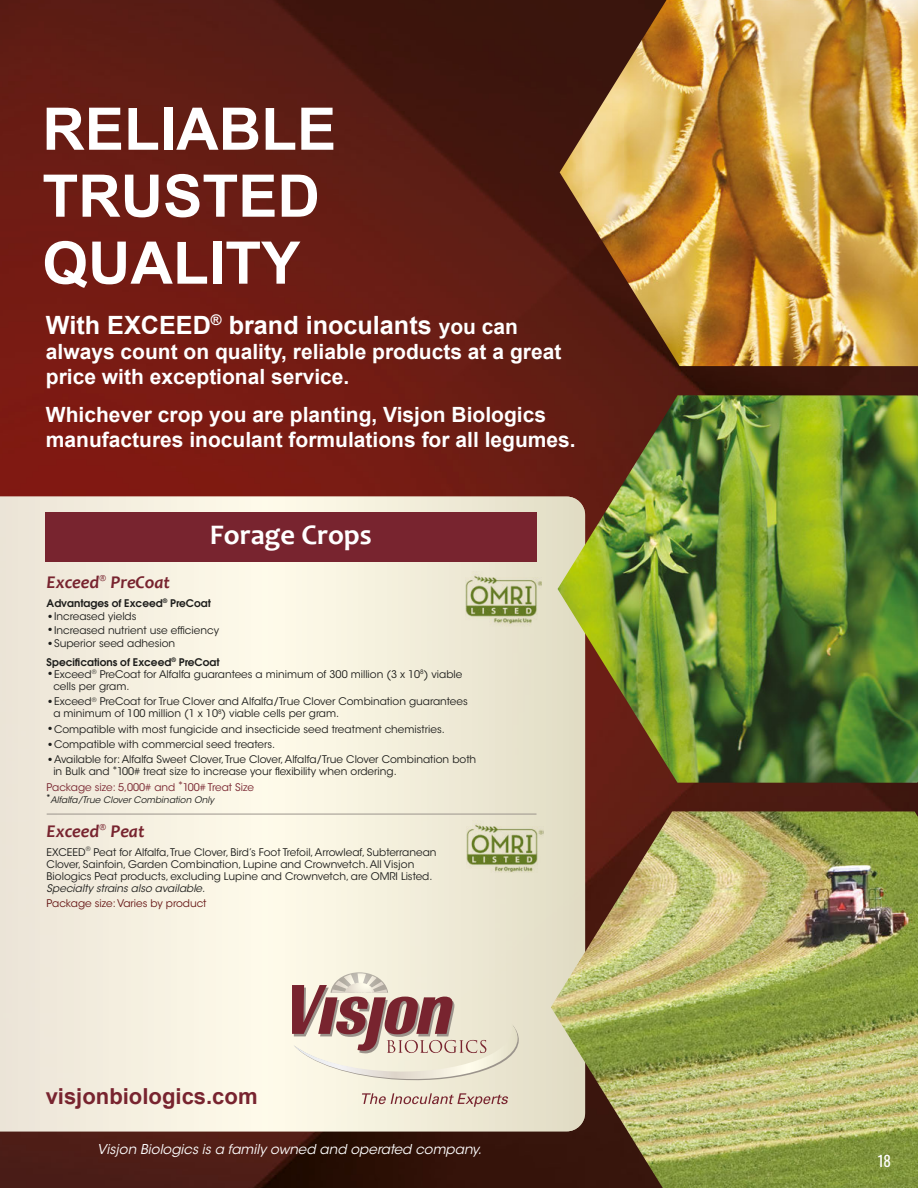
<style>
.page{position:relative;width:918px;height:1188px;background:#fff}
.page>*{position:absolute;margin:0;border:0;box-sizing:border-box;transform-origin:0 0}
.t1{font:700 58.8px/66.9px "Arial";color:#fff}
.t2{font:700 28.5px "Candara";color:#fff}
.t3{font:700 25.2px "Arial";color:#fff}
.t4{font:700 22.05px "Arial";color:#78242f}
.t5{font:700 21px/25.2px "Arial";color:#fff}
.t6{font:italic 700 18px "Candara";color:#78242f}
.t7{font:15px "Oswald";color:#fff}
.t8{font:italic 13.5px "ITC Avant Garde Std";color:#fff}
.t9{font:10.5px/12px "ITC Avant Garde Std";color:#1d1d1b}
.t10{font:600 10.5px/18.8px "ITC Avant Garde Std";color:#1d1d1b}
.t11{font:10.5px "ITC Avant Garde Std";color:#78242f}
.t12{font:italic 10.5px "ITC Avant Garde Std";color:#1d1d1b}
.t13{font:10.5px "ITC Avant Garde Std";color:#661615}
.t14{font:italic 9px "ITC Avant Garde Std";color:#1d1d1b}
.t15{font:6.15px "ITC Avant Garde Std";color:#1d1d1b}
.s1{font-size:21px}
.s2{font-size:15px}
.s3{font-weight:400;font-size:15px}
.s4{font-weight:400}
</style>
<div class="page">
<img style="left:0;top:0;width:918px;height:1188px">
<img style="left:560px;top:0;width:358px;height:366px">
<svg style="left:0;top:295px;width:585px;height:836px;background:#cfb2a4"></svg>
<img style="left:551px;top:811px;width:367px;height:377px">
<img style="left:558px;top:395px;width:360px;height:388px">
<svg style="left:292px;top:972px;width:227px;height:111px;background:#d5c2b5"></svg>
<svg style="left:362px;top:1093px;width:146px;height:14px;background:#d5bfb2"></svg>
<img style="left:465px;top:572px;width:76px;height:55px">
<img style="left:466px;top:820px;width:78px;height:52px">
<hr style="left:47px;top:814px;width:490px;height:1px;background:#9b948c">
<div style="left:45px;top:512px;width:492px;height:50px;background:#78242f"></div>
<h1 class="t1" style="left:42px;top:96px;width:295px">RELIABLE<br>TRUSTED<br>QUALITY</h1>
<h3 class="t3" style="left:46px;top:307px;width:474px">With EXCEED<sup>®</sup> brand inoculants <span class="s1">you can</span></h3>
<h3 class="t5" style="left:46px;top:339px;width:517px">always count on quality, reliable products at a great price with exceptional service.</h3>
<h3 class="t5" style="left:46px;top:402px;width:531px">Whichever crop you are planting, Visjon Biologics manufactures inoculant formulations for all legumes.</h3>
<h2 class="t2" style="left:210px;top:516px;width:163px">Forage Crops</h2>
<h3 class="t6" style="left:47px;top:571px;width:125px">Exceed<sup>®</sup> PreCoat</h3>
<p class="t10" style="left:47px;top:593px;width:166px">Advantages of Exceed<sup>®</sup> PreCoat</p>
<p class="t9" style="left:47px;top:610px;width:91px"><span class="s2">•</span>Increased yields</p>
<p class="t9" style="left:47px;top:624px;width:174px"><span class="s2">•</span>Increased nutrient use efficiency</p>
<p class="t10" style="left:47px;top:634px;width:174px"><span class="s3">•</span><span class="s4">Superior seed adhesion<br></span>Specifications of Exceed<sup>®</sup> PreCoat</p>
<p class="t9" style="left:53px;top:668px;width:411px;text-indent:-7px"><span class="s2">•</span>Exceed<sup>®</sup> PreCoat for Alfalfa guarantees a minimum of 300 million (3 x 10<sup>8</sup>) viable cells per gram.</p>
<p class="t9" style="left:53px;top:696px;width:416px;text-indent:-7px"><span class="s2">•</span>Exceed<sup>®</sup> PreCoat for True Clover and Alfalfa/True Clover Combination guarantees a minimum of 100 million (1 x 10<sup>8</sup>) viable cells per gram.</p>
<p class="t9" style="left:47px;top:723px;width:400px"><span class="s2">•</span>Compatible with most fungicide and insecticide seed treatment chemistries.</p>
<p class="t9" style="left:47px;top:738px;width:230px"><span class="s2">•</span>Compatible with commercial seed treaters.</p>
<p class="t9" style="left:53px;top:754px;width:424px;text-indent:-7px"><span class="s2">•</span>Available for: Alfalfa Sweet Clover, True Clover, Alfalfa/True Clover Combination both in Bulk and *100# treat size to increase your flexibility when ordering.</p>
<p class="t11" style="left:47px;top:781px;width:209px">Package size: 5,000# and *100# Treat Size</p>
<p class="t14" style="left:47px;top:794px;width:171px"><sup>*</sup> Alfalfa/True CloverCombination Only</p>
<h3 class="t6" style="left:47px;top:820px;width:99px">Exceed<sup>®</sup> Peat</h3>
<p class="t9" style="left:47px;top:846px;width:41px">EXCEED</p>
<p class="t15" style="left:86px;top:845px;width:6px">®</p>
<p class="t9" style="left:47px;top:846px;width:391px;text-indent:47px">Peat for Alfalfa, True Clover, Bird’s Foot Trefoil, Arrowleaf, Subterranean<br>Clover, Sainfoin, Garden Combination, Lupine and Crownvetch. All Visjon<br>Biologics Peat products, excluding Lupine and Crownvetch, are OMRI Listed.</p>
<p class="t12" style="left:47px;top:882px;width:163px">Specialty strains also available.</p>
<p class="t13" style="left:47px;top:897px;width:162px">Package size: Varies by product</p>
<h3 class="t4" style="left:46px;top:1081px;width:213px">visjonbiologics.com</h3>
<p class="t8" style="left:97px;top:1141px;width:389px">Visjon Biologics is a family owned and operated company.</p>
<p class="t7" style="left:878px;top:1148px;width:15px">18</p>
</div>
